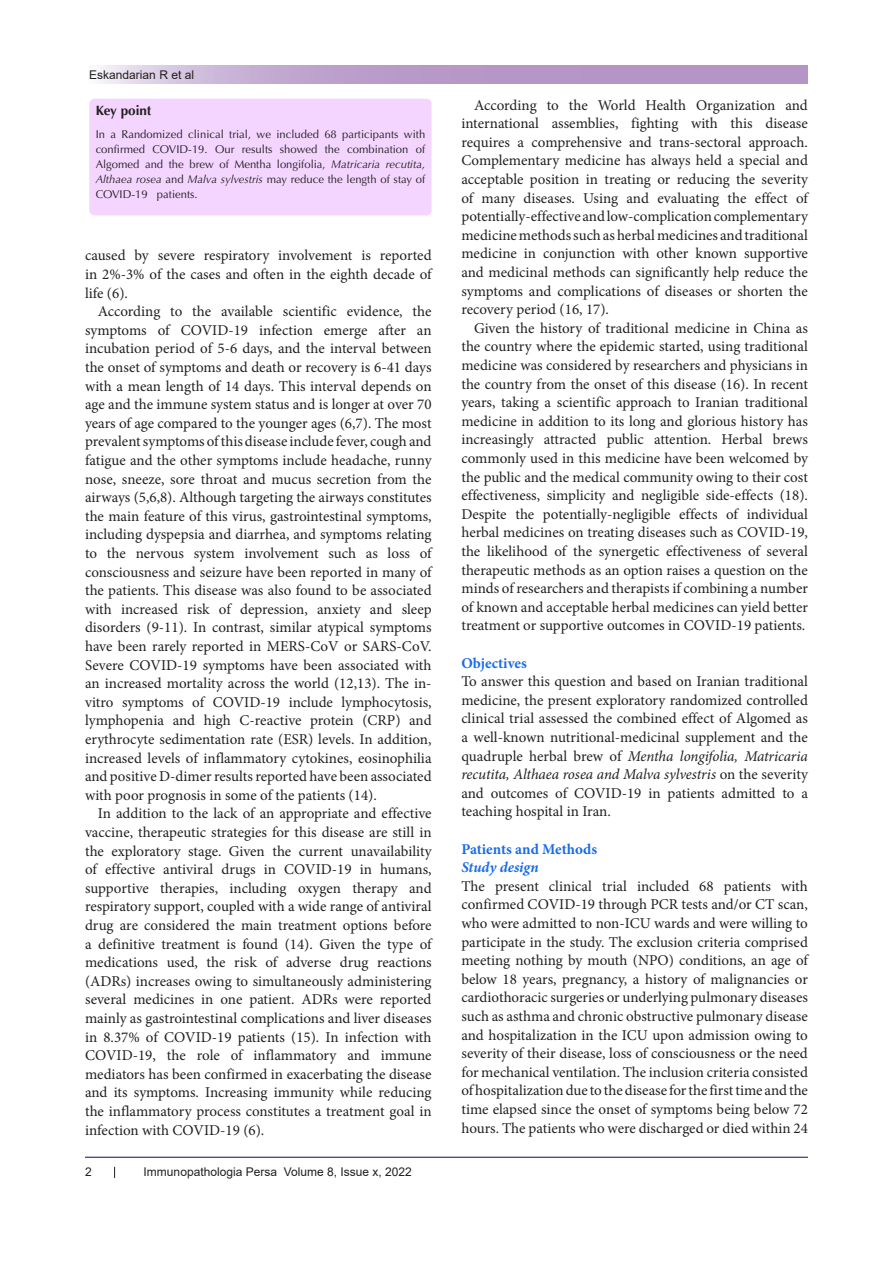
<style>
.page{position:relative;width:893px;height:1263px;background:#fff}
.page>*{position:absolute;margin:0;border:0;box-sizing:border-box;transform-origin:0 0}
.t1{font:15px/18.6px "Minion Pro";color:#231f20;text-align:justify}
.t2{font:700 15px "Minion Pro";color:#196ce8}
.t3{font:italic 700 15px "Minion Pro";color:#196ce8}
.t4{font:700 13.5px "Optima LT Std";color:#231f20}
.t5{font:12px "Arial";color:#231f20}
.t6{font:11.25px/15px "Optima LT Std";color:#231f20;text-align:justify}
.s1{font-style:italic}
</style>
<div class="page">
<svg style="left:100px;top:66px;width:708px;height:18px;background:#bea3cd"></svg>
<hr style="left:85px;top:1157px;width:723px;height:1px;background:#190066">
<div style="left:89px;top:99px;width:343px;height:116px;background:#f4d5ff;border-radius:5px"></div>
<p class="t5" style="left:89px;top:66px;width:106px">Eskandarian R et al</p>
<p class="t4" style="left:96px;top:102px;width:57px">Key point</p>
<p class="t6" style="left:96px;top:127px;width:331px">In a Randomized clinical trial, we included 68 participants with confirmed COVID-19. Our results showed the combination of Algomed and the brew of Mentha longifolia, <span class="s1">Matricaria recutita, Althaea rosea</span> and <span class="s1">Malva sylvestris</span> may reduce the length of stay of COVID-19 patients.</p>
<p class="t1" style="left:85px;top:246px;width:348px">caused by severe respiratory involvement is reported in 2%-3% of the cases and often in the eighth decade of life (6).</p>
<p class="t1" style="left:85px;top:302px;width:348px;text-indent:13px">According to the available scientific evidence, the symptoms of COVID-19 infection emerge after an incubation period of 5-6 days, and the interval between the onset of symptoms and death or recovery is 6-41 days with a mean length of 14 days. This interval depends on age and the immune system status and is longer at over 70 years of age compared to the younger ages (6,7). The most prevalent symptoms of this disease include fever, cough and fatigue and the other symptoms include headache, runny nose, sneeze, sore throat and mucus secretion from the airways (5,6,8). Although targeting the airways constitutes the main feature of this virus, gastrointestinal symptoms, including dyspepsia and diarrhea, and symptoms relating to the nervous system involvement such as loss of consciousness and seizure have been reported in many of the patients. This disease was also found to be associated with increased risk of depression, anxiety and sleep disorders (9-11). In contrast, similar atypical symptoms have been rarely reported in MERS-CoV or SARS-CoV.<br>Severe COVID-19 symptoms have been associated with an increased mortality across the world (12,13). The in&shy;vitro symptoms of COVID-19 include lymphocytosis, lymphopenia and high C-reactive protein (CRP) and erythrocyte sedimentation rate (ESR) levels. In addition, increased levels of inflammatory cytokines, eosinophilia and positive D-dimer results reported have been associated with poor prognosis in some of the patients (14).</p>
<p class="t1" style="left:85px;top:804px;width:348px;text-indent:13px">In addition to the lack of an appropriate and effective vaccine, therapeutic strategies for this disease are still in the exploratory stage. Given the current unavailability of effective antiviral drugs in COVID-19 in humans, supportive therapies, including oxygen therapy and respiratory support, coupled with a wide range of antiviral drug are considered the main treatment options before a definitive treatment is found (14). Given the type of medications used, the risk of adverse drug reactions (ADRs) increases owing to simultaneously administering several medicines in one patient. ADRs were reported mainly as gastrointestinal complications and liver diseases in 8.37% of COVID-19 patients (15). In infection with COVID-19, the role of inflammatory and immune mediators has been confirmed in exacerbating the disease and its symptoms. Increasing immunity while reducing the inflammatory process constitutes a treatment goal in infection with COVID-19 (6).</p>
<p class="t5" style="left:85px;top:1163px;width:8px">2</p>
<p class="t5" style="left:144px;top:1163px;width:270px">Immunopathologia Persa Volume 8, Issue x, 2022</p>
<p class="t1" style="left:461px;top:96px;width:348px;text-indent:13px">According to the World Health Organization and international assemblies, fighting with this disease requires a comprehensive and trans-sectoral approach.<br>Complementary medicine has always held a special and acceptable position in treating or reducing the severity of many diseases. Using and evaluating the effect of potentially-effective and low-complication complementary medicine methods such as herbal medicines and traditional medicine in conjunction with other known supportive and medicinal methods can significantly help reduce the symptoms and complications of diseases or shorten the recovery period (16, 17).</p>
<p class="t1" style="left:461px;top:319px;width:348px;text-indent:13px">Given the history of traditional medicine in China as the country where the epidemic started, using traditional medicine was considered by researchers and physicians in the country from the onset of this disease (16). In recent years, taking a scientific approach to Iranian traditional medicine in addition to its long and glorious history has increasingly attracted public attention. Herbal brews commonly used in this medicine have been welcomed by the public and the medical community owing to their cost effectiveness, simplicity and negligible side-effects (18).<br>Despite the potentially-negligible effects of individual herbal medicines on treating diseases such as COVID-19, the likelihood of the synergetic effectiveness of several therapeutic methods as an option raises a question on the minds of researchers and therapists if combining a number of known and acceptable herbal medicines can yield better treatment or supportive outcomes in COVID-19 patients.</p>
<p class="t2" style="left:461px;top:652px;width:67px">Objectives</p>
<p class="t1" style="left:461px;top:672px;width:348px">To answer this question and based on Iranian traditional medicine, the present exploratory randomized controlled clinical trial assessed the combined effect of Algomed as a well-known nutritional-medicinal supplement and the quadruple herbal brew of <span class="s1">Mentha longifolia, Matricaria recutita, Althaea rosea and Malva sylvestris</span> on the severity and outcomes of COVID-19 in patients admitted to a teaching hospital in Iran.</p>
<p class="t2" style="left:461px;top:838px;width:137px">Patients and Methods</p>
<p class="t3" style="left:461px;top:857px;width:79px">Study design</p>
<p class="t1" style="left:461px;top:877px;width:348px">The present clinical trial included 68 patients with confirmed COVID-19 through PCR tests and/or CT scan, who were admitted to non-ICU wards and were willing to participate in the study. The exclusion criteria comprised meeting nothing by mouth (NPO) conditions, an age of below 18 years, pregnancy, a history of malignancies or cardiothoracic surgeries or underlying pulmonary diseases such as asthma and chronic obstructive pulmonary disease and hospitalization in the ICU upon admission owing to severity of their disease, loss of consciousness or the need for mechanical ventilation. The inclusion criteria consisted of hospitalization due to the disease for the first time and the time elapsed since the onset of symptoms being below 72 hours. The patients who were discharged or died within 24</p>
</div>
